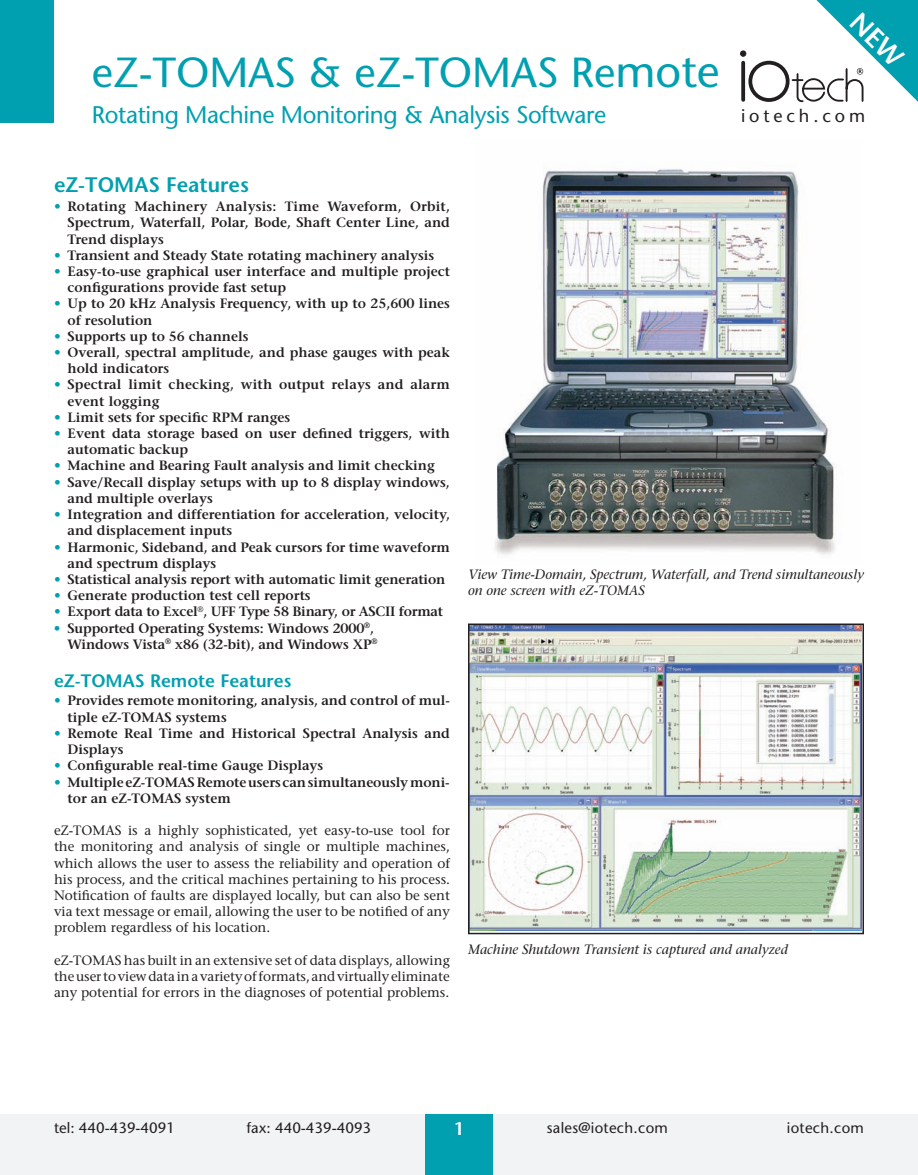
<style>
.page{position:relative;width:918px;height:1175px;background:#fff}
.page>*{position:absolute;margin:0;border:0;box-sizing:border-box;transform-origin:0 0}
.t1{font:42px "Stone Sans";color:#00a0b0}
.t2{font:24px "Stone Sans";letter-spacing:-.015em;color:#00a0b0}
.t3{font:600 21px "Stone Sans";color:#00a0b0}
.t4{font:600 18px "Stone Sans";color:#00a0b0}
.t5{font:18px "Stone Sans";letter-spacing:.215em;color:#231f20}
.t6{font:600 18px "Stone Sans";color:#fff}
.t7{font:15px "Stone Sans";letter-spacing:.01em;color:#231f20}
.t8{font:600 13.5px/16.2px "Stone Serif";color:#231f20}
.t9{font:13.5px/16.2px "Stone Serif";color:#231f20;text-align:justify}
.t10{font:italic 13.5px/16.2px "Stone Serif";color:#231f20}
.t11{font:600 13.5px "Stone Serif";letter-spacing:-.02em;color:#231f20}
.s1{font-size:45px}
.s2{font-weight:400;color:#00a0b0}
</style>
<div class="page">
<div style="left:748px;top:61px;width:42px;height:41px;border:4px solid #231f20;border-radius:50%"></div>
<svg style="left:741px;top:63px;width:4px;height:37px"></svg>
<svg style="left:740px;top:51px;width:6px;height:5px"></svg>
<div style="left:0;top:1114px;width:918px;height:60px;background:#f2f3f4"></div>
<div style="left:425px;top:1114px;width:68px;height:60px;background:#00a0b0"></div>
<div style="left:0;top:0;width:54px;height:122px;background:#00a0b0"></div>
<img style="left:495px;top:168px;width:340px;height:387px">
<img style="left:471px;top:626px;width:390px;height:304px">
<div style="left:468px;top:623px;width:396px;height:311px;border:2px solid #231f20"></div>
<svg style="left:793px;top:0;width:125px;height:103px"></svg>
<h1 class="t1" style="left:92px;top:46px;width:629px">eZ-TOMAS &amp; eZ-TOMAS Re<span class="s1">mote</span></h1>
<h2 class="t2" style="left:92px;top:99px;width:516px">Rotating Machine Monitoring &amp; Analysis Software</h2>
<h3 class="t5" style="left:741px;top:105px;width:126px">iotech.com</h3>
<h3 class="t3" style="left:54px;top:172px;width:197px">eZ-TOMAS Features</h3>
<p class="t8" style="left:68px;top:198px;width:384px;text-align:justify;text-indent:-14px"><span class="s2">•</span> Rotating Machinery Analysis: Time Waveform, Orbit, Spectrum, Waterfall, Polar, Bode, Shaft Center Line, and Trend displays</p>
<p class="t8" style="left:54px;top:247px;width:382px"><span class="s2">•</span> Transient and Steady State rotating machinery analysis</p>
<p class="t8" style="left:68px;top:263px;width:384px;text-indent:-14px"><span class="s2">•</span> Easy-to-use graphical user interface and multiple project configurations provide fast setup</p>
<p class="t8" style="left:68px;top:295px;width:384px;text-indent:-14px"><span class="s2">•</span> Up to 20 kHz Analysis Frequency, with up to 25,600 lines of resolution</p>
<p class="t8" style="left:54px;top:328px;width:196px"><span class="s2">•</span> Supports up to 56 channels</p>
<p class="t8" style="left:68px;top:344px;width:384px;text-indent:-14px"><span class="s2">•</span> Overall, spectral amplitude, and phase gauges with peak hold indicators</p>
<p class="t8" style="left:68px;top:376px;width:384px;text-indent:-14px"><span class="s2">•</span> Spectral limit checking, with output relays and alarm event logging</p>
<p class="t8" style="left:54px;top:409px;width:238px"><span class="s2">•</span> Limit sets for specific RPM ranges</p>
<p class="t8" style="left:68px;top:425px;width:384px;text-indent:-14px"><span class="s2">•</span> Event data storage based on user defined triggers, with automatic backup</p>
<p class="t8" style="left:54px;top:457px;width:382px"><span class="s2">•</span> Machine and Bearing Fault analysis and limit checking</p>
<p class="t8" style="left:68px;top:474px;width:384px;text-indent:-14px"><span class="s2">•</span> Save/Recall display setups with up to 8 display windows, and multiple overlays</p>
<p class="t8" style="left:68px;top:506px;width:384px;text-indent:-14px"><span class="s2">•</span> Integration and differentiation for acceleration, velocity, and displacement inputs</p>
<p class="t8" style="left:68px;top:538px;width:384px;text-indent:-14px"><span class="s2">•</span> Harmonic, Sideband, and Peak cursors for time waveform and spectrum displays</p>
<p class="t8" style="left:54px;top:571px;width:393px"><span class="s2">•</span> Statistical analysis report with automatic limit generation</p>
<p class="t8" style="left:54px;top:587px;width:258px"><span class="s2">•</span> Generate production test cell reports</p>
<p class="t11" style="left:54px;top:603px;width:391px"><span class="s2">•</span> Export data to Excel<sup>®</sup>, UFF Type 58 Binary, or ASCII format</p>
<p class="t8" style="left:54px;top:619px;width:325px;text-align:right"><span class="s2">•</span> Supported Operating Systems: Windows 2000<sup>®</sup>,<br>Windows Vista<sup>®</sup> x86 (32-bit), and Windows XP<sup>®</sup></p>
<h3 class="t4" style="left:54px;top:669px;width:239px">eZ-TOMAS Remote Features</h3>
<p class="t8" style="left:68px;top:692px;width:384px;text-indent:-14px"><span class="s2">•</span> Provides remote monitoring, analysis, and control of mul&shy;tiple eZ-TOMAS systems</p>
<p class="t8" style="left:68px;top:725px;width:384px;text-indent:-14px"><span class="s2">•</span> Remote Real Time and Historical Spectral Analysis and<br>Displays</p>
<p class="t8" style="left:54px;top:757px;width:271px"><span class="s2">•</span> Configurable real-time Gauge Displays</p>
<p class="t8" style="left:68px;top:773px;width:384px;text-indent:-14px"><span class="s2">•</span> Multiple eZ-TOMAS Remote users can simultaneously moni&shy;tor an eZ-TOMAS system</p>
<p class="t9" style="left:54px;top:822px;width:398px">eZ-TOMAS is a highly sophisticated, yet easy-to-use tool for the monitoring and analysis of single or multiple machines, which allows the user to assess the reliability and operation of his process, and the critical machines pertaining to his process.<br>Notification of faults are displayed locally, but can also be sent via text message or email, allowing the user to be notified of any problem regardless of his location.</p>
<p class="t9" style="left:54px;top:951px;width:397px">eZ-TOMAS has built in an extensive set of data displays, allowing the user to view data in a variety of formats, and virtually eliminate any potential for errors in the diagnoses of potential problems.</p>
<p class="t10" style="left:468px;top:566px;width:397px">View Time-Domain, Spectrum, Waterfall, and Trend simultaneously on one screen with eZ-TOMAS</p>
<p class="t10" style="left:468px;top:941px;width:321px">Machine Shutdown Transient is captured and analyzed</p>
<p class="t7" style="left:54px;top:1118px;width:123px">tel: 440-439-4091</p>
<p class="t7" style="left:247px;top:1118px;width:126px">fax: 440-439-4093</p>
<h3 class="t6" style="left:454px;top:1117px;width:12px">1</h3>
<p class="t7" style="left:547px;top:1118px;width:123px">sales@iotech.com</p>
<p class="t7" style="left:787px;top:1118px;width:79px">iotech.com</p>
</div>
